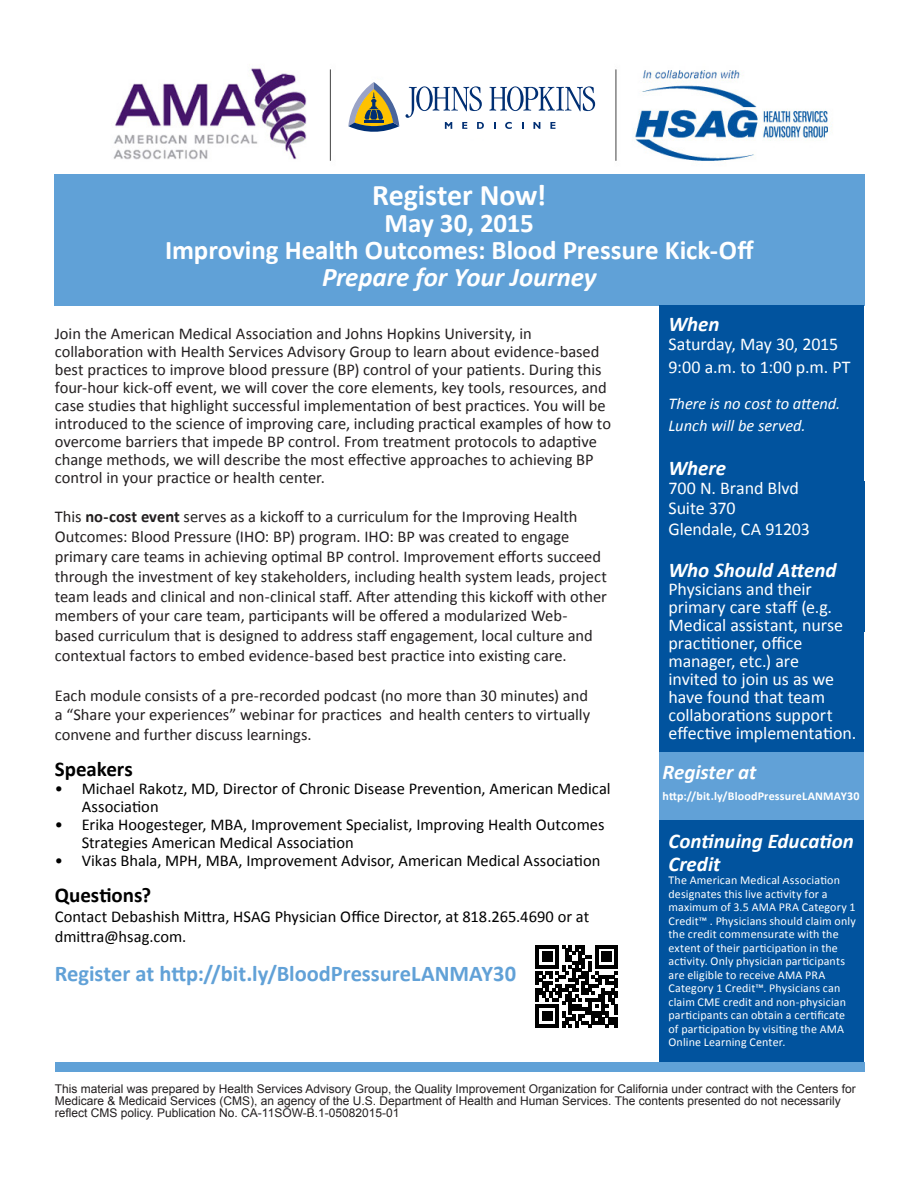
<style>
.page{position:relative;width:918px;height:1188px;background:#fff}
.page>*{position:absolute;margin:0;border:0;box-sizing:border-box;transform-origin:0 0}
.t1{font:700 30px "Calibri";letter-spacing:-.005em;color:#fff}
.t2{font:700 27px "Calibri";letter-spacing:-.005em;color:#fff}
.t3{font:italic 700 27px "Calibri";letter-spacing:-.005em;color:#fff}
.t4{font:700 22.5px "Calibri";color:#61a1d7}
.t5{font:italic 700 21px/22.5px "Calibri";letter-spacing:-.005em;color:#fff}
.t6{font:700 21px "Calibri";color:#000}
.t7{font:18px/18px "Calibri";letter-spacing:-.005em;color:#fff}
.t8{font:16.5px/19.8px "Calibri";color:#231f20}
.t9{font:16.5px/18px "Calibri";color:#000}
.t10{font:italic 16.5px "Calibri";letter-spacing:-.005em;color:#fff}
.t11{font:12px/13.5px "Calibri";letter-spacing:.01em;color:#fff}
.t12{font:12px/12px "Arial";color:#231f20}
.t13{font:700 12px "Calibri";letter-spacing:.015em;color:#fff}
.s1{font-weight:700}
</style>
<div class="page">
<div style="left:55px;top:1062px;width:810px;height:9px;background:#60a1d7"></div>
<div style="left:660px;top:556px;width:204px;height:266px;background:#61a1d7"></div>
<div style="left:54px;top:175px;width:811px;height:131px;background:#60a1d7"></div>
<div style="left:660px;top:305px;width:204px;height:447px;background:#01539e"></div>
<svg style="left:536px;top:945px;width:82px;height:83px"></svg>
<img style="left:113px;top:68px;width:719px;height:93px">
<div style="left:344px;top:81px;width:255px;height:57px;background:#fff"></div>
<svg style="left:406px;top:86px;width:189px;height:43px"></svg>
<svg style="left:348px;top:82px;width:52px;height:50px"></svg>
<div style="left:660px;top:821px;width:204px;height:241px;background:#01539e"></div>
<p class="t1" style="left:372px;top:176px;width:176px">Register Now!</p>
<p class="t2" style="left:385px;top:206px;width:151px">May 30, 2015</p>
<p class="t2" style="left:165px;top:233px;width:590px">Improving Health Outcomes: Blood Pressure Kick-Off</p>
<p class="t3" style="left:322px;top:260px;width:276px">Prepare for Your Journey</p>
<p class="t5" style="left:669px;top:313px;width:53px">When</p>
<p class="t7" style="left:669px;top:333px;width:184px;line-height:22.5px">Saturday, May 30, 2015<br>9:00 a.m. to 1:00 p.m. PT</p>
<p class="t10" style="left:669px;top:392px;width:173px">There is no cost to attend.</p>
<p class="t10" style="left:669px;top:415px;width:139px">Lunch will be served.</p>
<p class="t5" style="left:669px;top:457px;width:59px">Where</p>
<p class="t7" style="left:669px;top:479px;width:132px">700 N. Brand Blvd</p>
<p class="t7" style="left:669px;top:499px;width:69px">Suite 370</p>
<p class="t7" style="left:669px;top:520px;width:143px">Glendale, CA 91203</p>
<p class="t5" style="left:669px;top:559px;width:170px">Who Should Attend</p>
<p class="t7" style="left:669px;top:580px;width:189px">Physicians and their primary care staff (e.g.<br>Medical assistant, nurse practitioner, office manager, etc.) are<br>invited to join us as we have found that team collaborations support effective implementation.</p>
<p class="t5" style="left:663px;top:761px;width:96px">Register at</p>
<p class="t13" style="left:663px;top:789px;width:199px">http://bit.ly/BloodPressureLANMAY30</p>
<p class="t5" style="left:669px;top:830px;width:187px">Continuing Education<br>Credit</p>
<p class="t11" style="left:669px;top:873px;width:189px">The American Medical Association designates this live activity for a maximum of 3.5 AMA PRA Category 1<br>Credit™ . Physicians should claim only the credit commensurate with the extent of their participation in the activity. Only physician participants are eligible to receive AMA PRA Category 1 Credit™. Physicians can claim CME credit and non-physician participants can obtain a certificate of participation by visiting the AMA Online Learning Center.</p>
<p class="t8" style="left:55px;top:324px;width:558px;line-height:18px">Join the American Medical Association and Johns Hopkins University, in collaboration with Health Services Advisory Group to learn about evidence-based best practices to improve blood pressure (BP) control of your patients. During this four-hour kick-off event, we will cover the core elements, key tools, resources, and case studies that highlight successful implementation of best practices. You will be introduced to the science of improving care, including practical examples of how to overcome barriers that impede BP control. From treatment protocols to adaptive change methods, we will describe the most effective approaches to achieving BP control in your practice or health center.</p>
<p class="t8" style="left:55px;top:507px;width:554px">This <span class="s1">no-cost event</span> serves as a kickoff to a curriculum for the Improving Health Outcomes: Blood Pressure (IHO: BP) program. IHO: BP was created to engage primary care teams in achieving optimal BP control. Improvement efforts succeed through the investment of key stakeholders, including health system leads, project team leads and clinical and non-clinical staff. After attending this kickoff with other members of your care team, participants will be offered a modularized Web&shy;based curriculum that is designed to address staff engagement, local culture and contextual factors to embed evidence-based best practice into existing care.</p>
<p class="t8" style="left:55px;top:685px;width:537px">Each module consists of a pre-recorded podcast (no more than 30 minutes) and a “Share your experiences” webinar for practices and health centers to virtually convene and further discuss learnings.</p>
<p class="t6" style="left:55px;top:756px;width:80px">Speakers</p>
<p class="t9" style="left:82px;top:780px;width:530px;text-indent:-27px">• Michael Rakotz, MD, Director of Chronic Disease Prevention, American Medical<br>Association</p>
<p class="t9" style="left:82px;top:816px;width:524px;text-indent:-27px">• Erika Hoogesteger, MBA, Improvement Specialist, Improving Health Outcomes<br>Strategies American Medical Association</p>
<p class="t9" style="left:55px;top:852px;width:547px">• Vikas Bhala, MPH, MBA, Improvement Advisor, American Medical Association</p>
<p class="t6" style="left:55px;top:882px;width:98px">Questions?</p>
<p class="t9" style="left:55px;top:907px;width:536px;line-height:19.8px">Contact Debashish Mittra, HSAG Physician Office Director, at 818.265.4690 or at dmittra@hsag.com.</p>
<p class="t4" style="left:55px;top:959px;width:463px">Register at http://bit.ly/BloodPressureLANMAY30</p>
<p class="t12" style="left:55px;top:1083px;width:802px">This material was prepared by Health Services Advisory Group, the Quality Improvement Organization for California under contract with the Centers for<br>Medicare &amp; Medicaid Services (CMS), an agency of the U.S. Department of Health and Human Services. The contents presented do not necessarily reflect CMS policy. Publication No. CA-11SOW-B.1-05082015-01</p>
</div>
